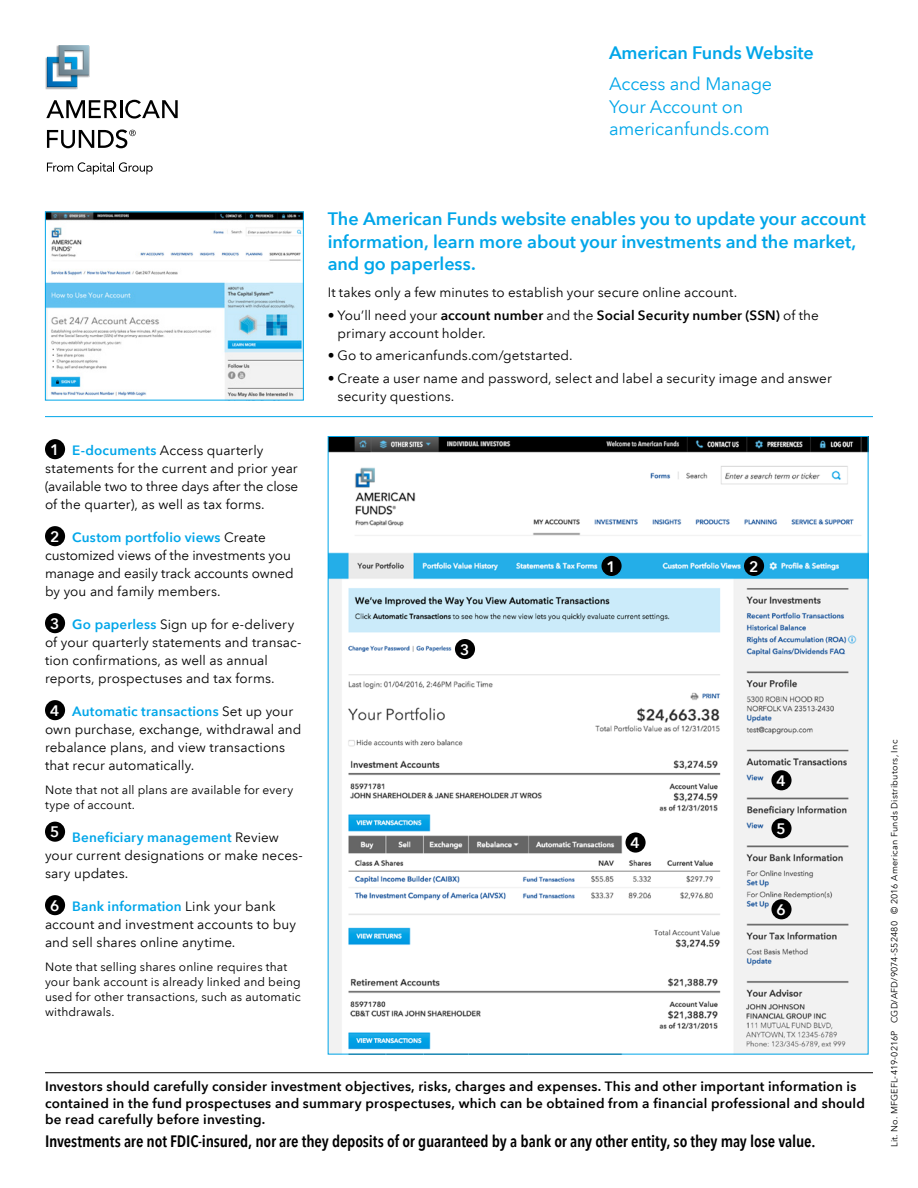
<style>
.page{position:relative;width:918px;height:1188px;background:#fff}
.page>*{position:absolute;margin:0;border:0;box-sizing:border-box;transform-origin:0 0}
.t1{font:600 18px/22.5px "Avenir Next LT Com";letter-spacing:-.005em;color:#00a6e9}
.t2{font:18px/22.5px "Avenir Next LT Com";letter-spacing:-.005em;color:#00a6e9}
.BodyText_NewsBld-9_5{font:600 condensed 16.5px "Avenir Next LT Com";letter-spacing:-.01em;color:#000}
.call_out_head{font:600 15.15px "Avenir Next LT Com";color:#fff}
.call_out_head-2{font:13.5px/18px "Avenir Next LT Com";letter-spacing:.005em;color:#000}
.BodyText_NewsBld-9_5-2{font:600 13.5px/16.5px "Avenir Next LT Com";letter-spacing:.015em;color:#000}
.BodyText_NewsBld-9_5-3{font:13.5px/18px "Avenir Next LT Com";letter-spacing:.005em;color:#000}
.Footer_Folios_Charts{font:12px/15px "Avenir Next LT Com";letter-spacing:.01em;color:#000}
.t3{font:9px "Avenir Next LT Com";letter-spacing:.025em;color:#000}
.s1{font-weight:600;color:#00a6e9}
.s2{font-weight:600}
</style>
<div class="page">
<img style="left:45px;top:57px;width:32px;height:32px">
<hr style="left:47px;top:87px;width:30px;height:1px;background:#000">
<svg style="left:47px;top:45px;width:42px;height:42px"></svg>
<hr style="left:59px;top:75px;width:30px;height:1px;background:#000">
<hr style="left:59px;top:45px;width:1px;height:30px;background:#000">
<svg style="left:46px;top:100px;width:132px;height:19px"></svg>
<svg style="left:47px;top:162px;width:106px;height:12px"></svg>
<svg style="left:47px;top:130px;width:89px;height:18px"></svg>
<img style="left:47px;top:214px;width:255px;height:184px">
<div style="left:45px;top:212px;width:259px;height:188px;border:1px solid #00a6e9"></div>
<hr style="left:45px;top:1072px;width:828px;height:1px;background:#000">
<div style="left:45px;top:439px;width:20px;height:20px;background:#000;border-radius:50%"></div>
<div style="left:45px;top:526px;width:20px;height:20px;background:#000;border-radius:50%"></div>
<div style="left:45px;top:613px;width:20px;height:20px;background:#000;border-radius:50%"></div>
<div style="left:45px;top:700px;width:20px;height:20px;background:#000;border-radius:50%"></div>
<div style="left:45px;top:822px;width:20px;height:20px;background:#000;border-radius:50%"></div>
<div style="left:45px;top:895px;width:20px;height:20px;background:#000;border-radius:50%"></div>
<img style="left:330px;top:438px;width:536px;height:614px">
<hr style="left:45px;top:416px;width:828px;height:1px;background:#00a6e9">
<div style="left:602px;top:556px;width:20px;height:20px;background:#000;border-radius:50%"></div>
<div style="left:626px;top:832px;width:20px;height:21px;background:#000;border-radius:50%"></div>
<div style="left:771px;top:770px;width:21px;height:20px;background:#000;border-radius:50%"></div>
<div style="left:771px;top:818px;width:21px;height:20px;background:#000;border-radius:50%"></div>
<div style="left:744px;top:556px;width:20px;height:20px;background:#000;border-radius:50%"></div>
<div style="left:455px;top:639px;width:20px;height:20px;background:#000;border-radius:50%"></div>
<div style="left:771px;top:899px;width:21px;height:20px;background:#000;border-radius:50%"></div>
<p class="t1" style="left:609px;top:41px;width:206px">American Funds Website</p>
<p class="t2" style="left:609px;top:73px;width:165px">Access and Manage<br>Your Account on americanfunds.com</p>
<p class="call_out_head" style="left:50px;top:440px;width:11px">1</p>
<p class="call_out_head-2" style="left:45px;top:441px;width:255px;text-indent:27px"><span class="s1">E-documents</span> Access quarterly statements for the current and prior year (available two to three days after the close of the quarter), as well as tax forms.</p>
<p class="call_out_head" style="left:50px;top:527px;width:11px">2</p>
<p class="call_out_head-2" style="left:45px;top:528px;width:250px;text-indent:27px"><span class="s1">Custom portfolio views</span> Create customized views of the investments you manage and easily track accounts owned by you and family members.</p>
<p class="call_out_head" style="left:50px;top:614px;width:11px">3</p>
<p class="call_out_head-2" style="left:45px;top:615px;width:258px;text-indent:27px"><span class="s1">Go paperless</span> Sign up for e-delivery of your quarterly statements and transac&shy;tion confirmations, as well as annual reports, prospectuses and tax forms.</p>
<p class="call_out_head" style="left:50px;top:701px;width:11px">4</p>
<p class="BodyText_NewsBld-9_5-3" style="left:45px;top:702px;width:258px;text-indent:27px"><span class="s1">Automatic transactions</span> Set up your own purchase, exchange, withdrawal and rebalance plans, and view transactions that recur automatically.</p>
<p class="Footer_Folios_Charts" style="left:45px;top:782px;width:250px">Note that not all plans are available for every type of account.</p>
<p class="call_out_head" style="left:50px;top:823px;width:11px">5</p>
<p class="call_out_head-2" style="left:45px;top:828px;width:259px;text-indent:27px"><span class="s1">Beneficiary management</span> Review your current designations or make neces&shy;sary updates.</p>
<p class="call_out_head" style="left:50px;top:896px;width:11px">6</p>
<p class="call_out_head-2" style="left:45px;top:897px;width:253px;text-indent:27px"><span class="s1">Bank information</span> Link your bank account and investment accounts to buy and sell shares online anytime.</p>
<p class="Footer_Folios_Charts" style="left:45px;top:959px;width:257px">Note that selling shares online requires that your bank account is already linked and being used for other transactions, such as automatic withdrawals.</p>
<p class="t1" style="left:328px;top:207px;width:540px">The American Funds website enables you to update your account information, learn more about your investments and the market, and go paperless.</p>
<p class="call_out_head-2" style="left:328px;top:283px;width:411px">It takes only a few minutes to establish your secure online account.</p>
<p class="call_out_head-2" style="left:338px;top:306px;width:483px;text-indent:-10px">• You’ll need your <span class="s2">account number</span> and the <span class="s2">Social Security number (SSN)</span> of the primary account holder.</p>
<p class="call_out_head-2" style="left:328px;top:346px;width:247px">• Go to americanfunds.com/getstarted.</p>
<p class="call_out_head-2" style="left:338px;top:369px;width:496px;text-indent:-10px">• Create a user name and password, select and label a security image and answer security questions.</p>
<p class="call_out_head" style="left:460px;top:640px;width:11px">3</p>
<p class="call_out_head" style="left:607px;top:557px;width:11px">1</p>
<p class="call_out_head" style="left:631px;top:834px;width:11px">4</p>
<p class="call_out_head" style="left:749px;top:557px;width:11px">2</p>
<p class="call_out_head" style="left:777px;top:772px;width:11px">4</p>
<p class="call_out_head" style="left:777px;top:820px;width:11px">5</p>
<p class="call_out_head" style="left:777px;top:901px;width:11px">6</p>
<p class="BodyText_NewsBld-9_5-2" style="left:45px;top:1078px;width:822px">Investors should carefully consider investment objectives, risks, charges and expenses. This and other important information is contained in the fund prospectuses and summary prospectuses, which can be obtained from a financial professional and should be read carefully before investing.</p>
<p class="BodyText_NewsBld-9_5" style="left:45px;top:1132px;width:772px">Investments are not FDIC-insured, nor are they deposits of or guaranteed by a bank or any other entity, so they may lose value.</p>
<p class="t3" style="left:889px;top:1147px;width:409px;rotate:-90deg">Lit. No. MFGEFL-419-0216P CGD/AFD/9074-S52480 © 2016 American Funds Distributors, Inc</p>
</div>
